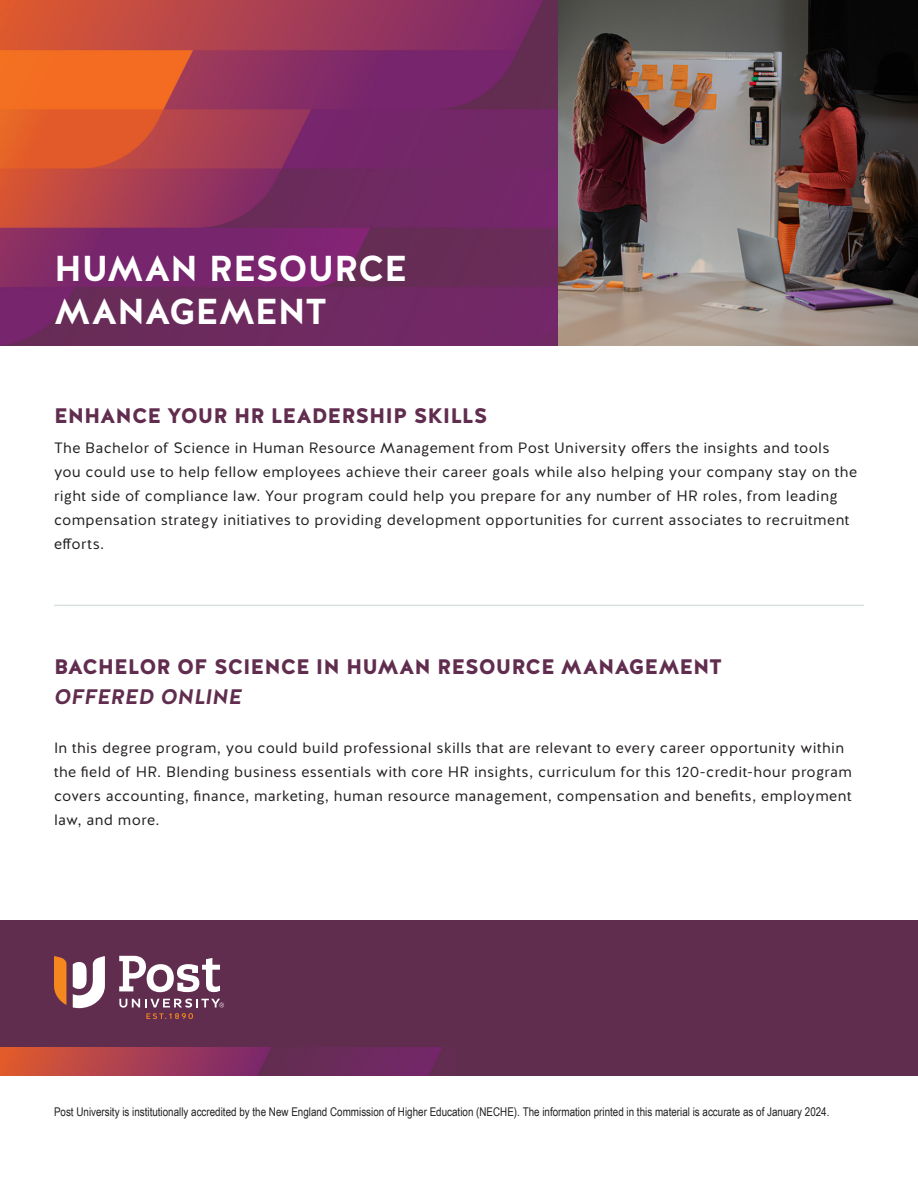
<style>
.page{position:relative;width:918px;height:1188px;background:#fff}
.page>*{position:absolute;margin:0;border:0;box-sizing:border-box;transform-origin:0 0}
.t1{font:700 36px "Halis GR";letter-spacing:-.005em;color:#fff}
.t2{font:900 21px "Halis GR";letter-spacing:-.005em;color:#612d4f}
.t3{font:italic 700 21px "Halis GR";color:#612d4f}
.t4{font:15px/24px "Halis GR";letter-spacing:.025em;color:#231f20}
.t5{font:12px "Arial Narrow";color:#231f20}
</style>
<div class="page">
<img style="left:0;top:0;width:558px;height:346px">
<img style="left:558px;top:0;width:360px;height:346px">
<hr style="left:54px;top:605px;width:810px;height:1px;background:#d8e0e2">
<div style="left:0;top:920px;width:918px;height:156px;background:#612d4f"></div>
<img style="left:0;top:1047px;width:443px;height:29px">
<svg style="left:54px;top:956px;width:12px;height:49px"></svg>
<svg style="left:73px;top:956px;width:32px;height:52px"></svg>
<svg style="left:119px;top:956px;width:101px;height:36px"></svg>
<svg style="left:119px;top:999px;width:105px;height:20px"></svg>
<p class="t1" style="left:54px;top:245px;width:354px">HUMAN RESOURCE</p>
<p class="t1" style="left:54px;top:288px;width:275px">MANAGEMENT</p>
<p class="t2" style="left:54px;top:402px;width:435px">ENHANCE YOUR HR LEADERSHIP SKILLS</p>
<p class="t4" style="left:54px;top:436px;width:805px">The Bachelor of Science in Human Resource Management from Post University offers the insights and tools you could use to help fellow employees achieve their career goals while also helping your company stay on the right side of compliance law. Your program could help you prepare for any number of HR roles, from leading compensation strategy initiatives to providing development opportunities for current associates to recruitment efforts.</p>
<p class="t2" style="left:54px;top:653px;width:670px">BACHELOR OF SCIENCE IN HUMAN RESOURCE MANAGEMENT</p>
<p class="t3" style="left:54px;top:683px;width:190px">OFFERED ONLINE</p>
<p class="t4" style="left:54px;top:736px;width:799px">In this degree program, you could build professional skills that are relevant to every career opportunity within the field of HR. Blending business essentials with core HR insights, curriculum for this 120-credit-hour program covers accounting, finance, marketing, human resource management, compensation and benefits, employment law, and more.</p>
<p class="t5" style="left:54px;top:1103px;width:777px">Post University is institutionally accredited by the New England Commission of Higher Education (NECHE). The information printed in this material is accurate as of January 2024.</p>
</div>
